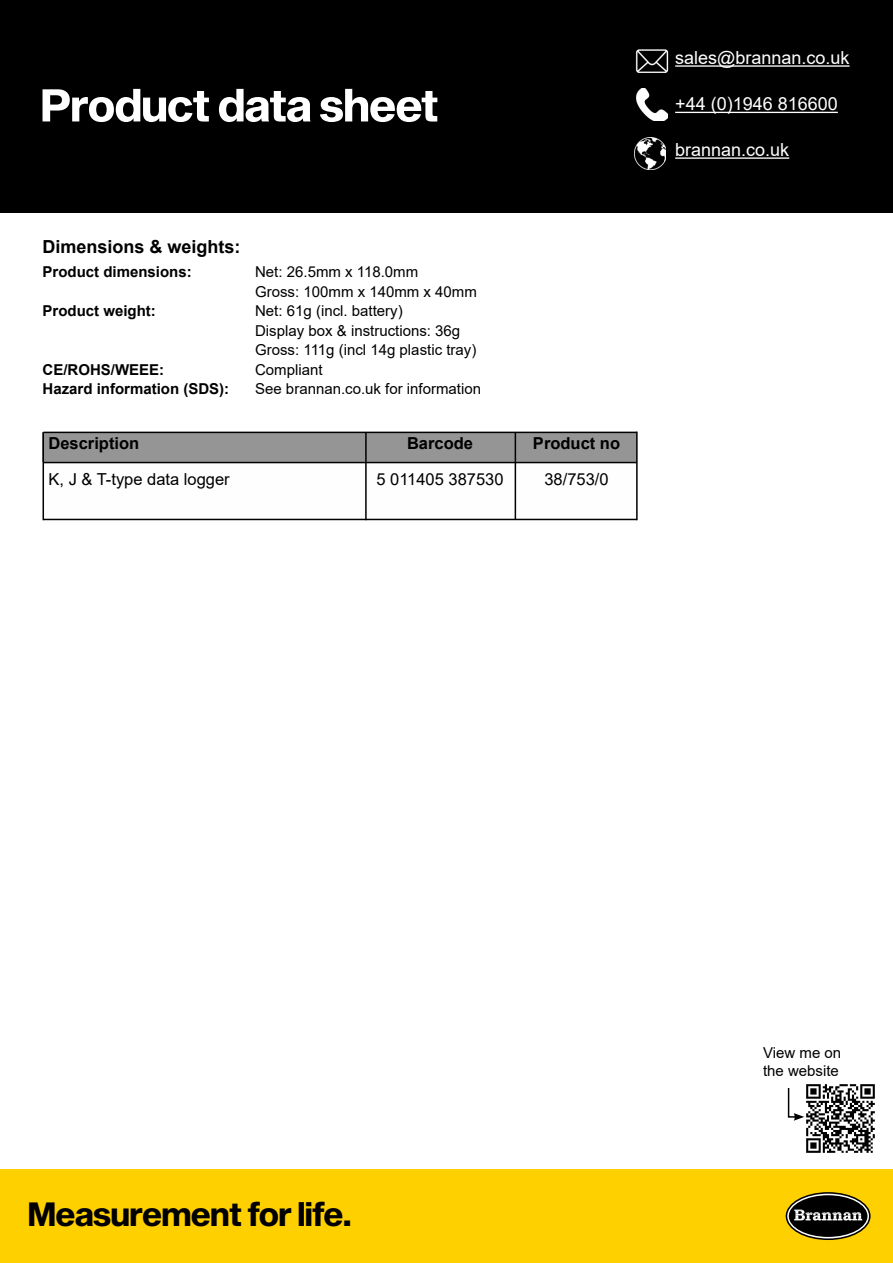
<style>
.page{position:relative;width:893px;height:1263px;background:#fff}
.page>*{position:absolute;margin:0;border:0;box-sizing:border-box;transform-origin:0 0}
.t1{font:33px "Sequel Sans Bold Disp";color:#000}
.t2{font:18px "Arial";color:#fff}
.t3{font:700 18px "Arial";color:#000}
.t4{font:16.5px "Arial";color:#000}
.t5{font:700 16.5px "Arial";color:#000}
.t6{font:15px/19.5px "Arial";color:#000}
.t7{font:700 15px "Arial";color:#000}
</style>
<div class="page">
<div style="left:0;top:0;width:893px;height:213px;background:#000"></div>
<div style="left:0;top:1169px;width:893px;height:94px;background:#ffd000"></div>
<svg style="left:786px;top:1193px;width:84px;height:46px"></svg>
<div style="left:786px;top:1192px;width:85px;height:48px;border:2px solid #000;border-radius:50%"></div>
<div style="left:789px;top:1195px;width:78px;height:42px;background:#000;border-radius:50%"></div>
<svg style="left:794px;top:1209px;width:68px;height:11px"></svg>
<img style="left:635px;top:50px;width:34px;height:22px">
<hr style="left:675px;top:65px;width:175px;height:2px;background:#fff">
<img style="left:637px;top:89px;width:30px;height:32px">
<hr style="left:675px;top:112px;width:163px;height:1px;background:#fff">
<img style="left:635px;top:137px;width:31px;height:32px">
<hr style="left:675px;top:157px;width:114px;height:2px;background:#fff">
<svg style="left:43px;top:89px;width:394px;height:33px"></svg>
<div style="left:43px;top:432px;width:594px;height:30px;background:#959595"></div>
<hr style="left:43px;top:432px;width:594px;height:1px;background:#000">
<hr style="left:43px;top:462px;width:594px;height:1px;background:#000">
<hr style="left:43px;top:519px;width:594px;height:1px;background:#000">
<hr style="left:43px;top:432px;width:1px;height:88px;background:#000">
<hr style="left:365px;top:433px;width:2px;height:87px;background:#000">
<hr style="left:515px;top:432px;width:1px;height:88px;background:#000">
<hr style="left:636px;top:432px;width:2px;height:88px;background:#000">
<img style="left:806px;top:1084px;width:69px;height:69px">
<svg style="left:787px;top:1088px;width:17px;height:33px"></svg>
<p class="t3" style="left:43px;top:234px;width:200px">Dimensions &amp; weights:</p>
<p class="t7" style="left:43px;top:262px;width:151px">Product dimensions:</p>
<p class="t6" style="left:255px;top:262px;width:223px">Net: 26.5mm x 118.0mm<br>Gross: 100mm x 140mm x 40mm</p>
<p class="t7" style="left:43px;top:301px;width:115px">Product weight:</p>
<p class="t6" style="left:255px;top:301px;width:223px">Net: 61g (incl. battery)<br>Display box &amp; instructions: 36g<br>Gross: 111g (incl 14g plastic tray)</p>
<p class="t7" style="left:43px;top:359px;width:123px">CE/ROHS/WEEE:</p>
<p class="t6" style="left:255px;top:360px;width:69px">Compliant</p>
<p class="t7" style="left:43px;top:379px;width:188px">Hazard information (SDS):</p>
<p class="t6" style="left:255px;top:379px;width:227px">See brannan.co.uk for information</p>
<p class="t5" style="left:48px;top:431px;width:92px">Description</p>
<p class="t5" style="left:407px;top:431px;width:68px">Barcode</p>
<p class="t5" style="left:533px;top:431px;width:89px">Product no</p>
<p class="t4" style="left:48px;top:468px;width:183px">K, J &amp; T-type data logger</p>
<p class="t4" style="left:376px;top:468px;width:129px">5 011405 387530</p>
<p class="t4" style="left:544px;top:468px;width:66px">38/753/0</p>
<p class="t2" style="left:675px;top:45px;width:176px">sales@brannan.co.uk</p>
<p class="t2" style="left:675px;top:92px;width:164px">+44 (0)1946 816600</p>
<p class="t2" style="left:675px;top:137px;width:116px">brannan.co.uk</p>
<h1 class="t1" style="left:28px;top:1191px;width:325px">Measurement for life.</h1>
<p class="t6" style="left:763px;top:1044px;width:80px;line-height:18px">View me on the website</p>
</div>
